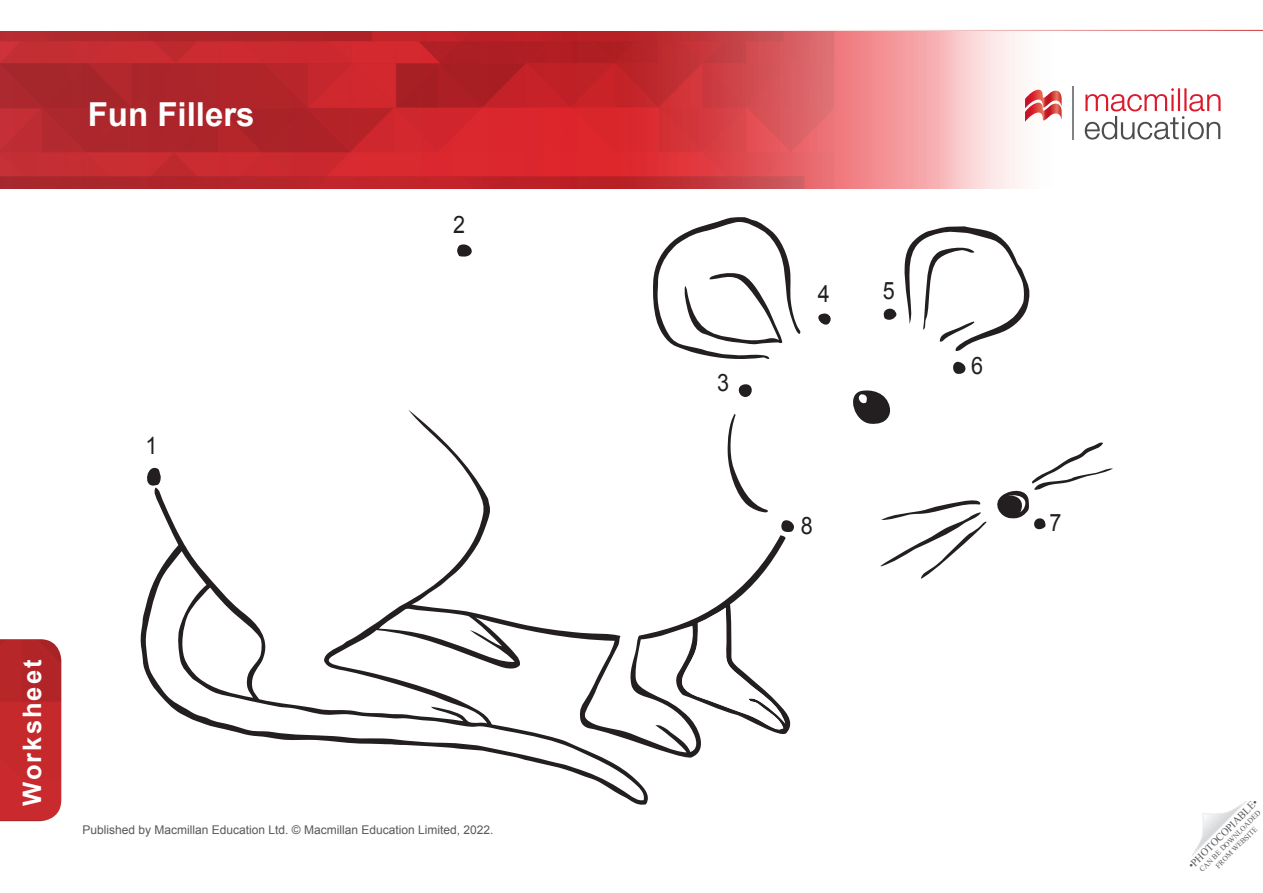
<style>
.page{position:relative;width:1263px;height:893px;background:#fff}
.page>*{position:absolute;margin:0;border:0;box-sizing:border-box;transform-origin:0 0}
.t1{font:700 33px "Arial";color:#fff}
.t2{font:700 25.5px "Arial";letter-spacing:.08em;color:#fff}
.TN__Body_text{font:24px "Arial";color:#231f20;scale:.9 1}
.t3{font:12px "Arial";color:#57585a}
.t4{font:10.5px "Times New Roman";color:#57585a}
.t5{font:7.5px/9px "Times New Roman";color:#57585a;text-align:center}
</style>
<div class="page">
<img style="left:0;top:31px;width:935px;height:157px">
<svg style="left:935px;top:31px;width:286px;height:158px"></svg>
<svg style="left:1025px;top:89px;width:37px;height:34px"></svg>
<hr style="left:1073px;top:86px;width:1px;height:54px;background:#808285">
<svg style="left:1085px;top:88px;width:135px;height:52px"></svg>
<hr style="left:0;top:30px;width:1263px;height:1px;background:#cb2b2e">
<svg style="left:1192px;top:801px;width:54px;height:55px"></svg>
<img style="left:0;top:639px;width:61px;height:182px">
<svg style="left:457px;top:244px;width:15px;height:13px"></svg>
<svg style="left:653px;top:217px;width:148px;height:142px"></svg>
<svg style="left:953px;top:361px;width:13px;height:13px"></svg>
<svg style="left:140px;top:410px;width:654px;height:395px"></svg>
<svg style="left:676px;top:608px;width:109px;height:122px"></svg>
<svg style="left:818px;top:313px;width:13px;height:12px"></svg>
<svg style="left:883px;top:226px;width:147px;height:125px"></svg>
<svg style="left:738px;top:384px;width:14px;height:13px"></svg>
<svg style="left:853px;top:390px;width:38px;height:34px"></svg>
<svg style="left:880px;top:442px;width:233px;height:137px"></svg>
<h1 class="t1" style="left:88px;top:93px;width:168px">Fun Fillers</h1>
<p class="TN__Body_text" style="left:146px;top:430px;width:15px">1</p>
<p class="TN__Body_text" style="left:453px;top:209px;width:15px">2</p>
<h2 class="t2" style="left:15px;top:806px;width:148px;rotate:-90deg">Worksheet</h2>
<p class="t3" style="left:83px;top:822px;width:413px">Published by Macmillan Education Ltd. © Macmillan Education Limited, 2022.</p>
<p class="TN__Body_text" style="left:717px;top:367px;width:15px">3</p>
<p class="TN__Body_text" style="left:818px;top:278px;width:15px">4</p>
<p class="TN__Body_text" style="left:883px;top:275px;width:15px">5</p>
<p class="TN__Body_text" style="left:971px;top:350px;width:15px">6</p>
<p class="TN__Body_text" style="left:801px;top:510px;width:15px">8</p>
<p class="TN__Body_text" style="left:1049px;top:507px;width:15px">7</p>
<p class="t4" style="left:1185px;top:862px;width:95px;rotate:-45deg">•PHOTOCOPIABLE•</p>
<p class="t5" style="left:1197px;top:867px;width:85px;rotate:-45deg">CAN BE DOWNLOADED<br>FROM WEBSITE</p>
</div>
